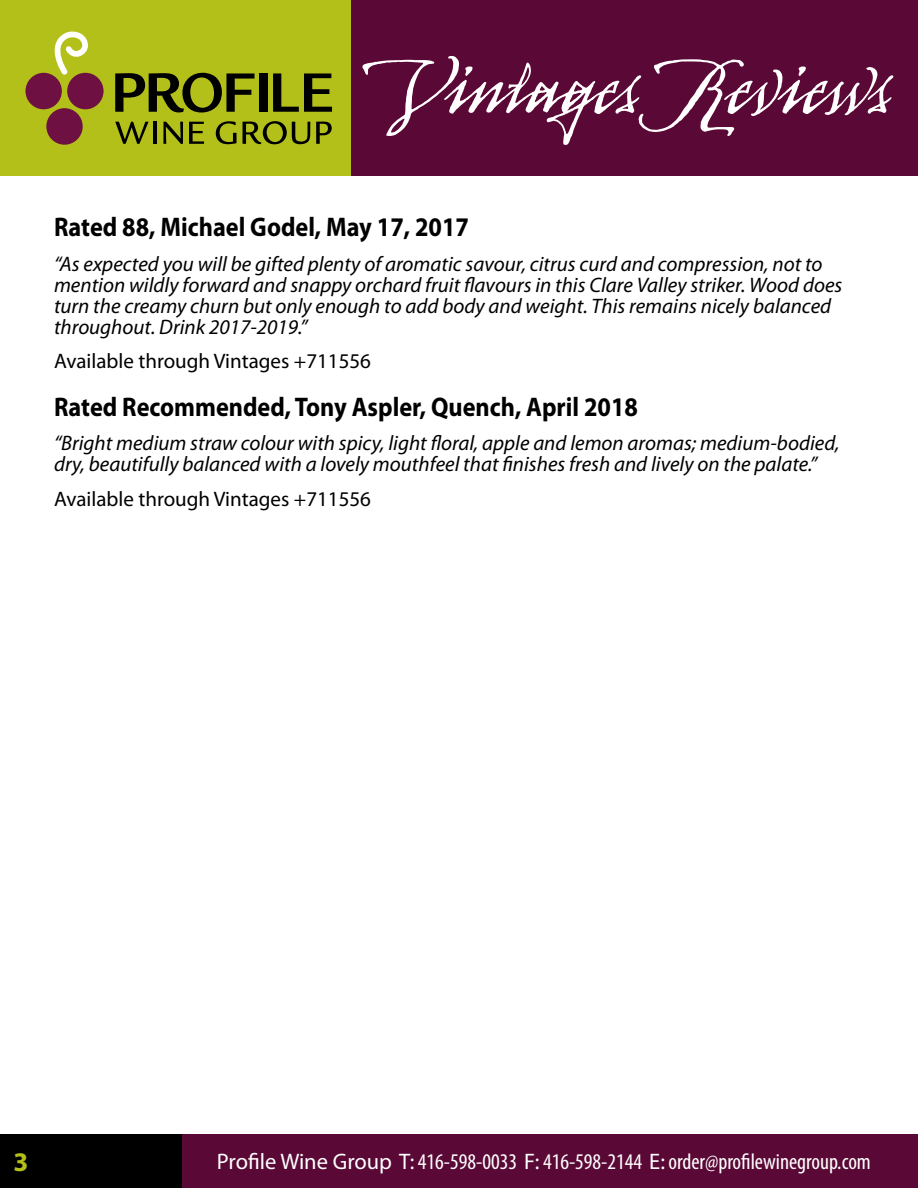
<style>
.page{position:relative;width:918px;height:1188px;background:#fff}
.page>*{position:absolute;margin:0;border:0;box-sizing:border-box;transform-origin:0 0}
.t1{font:112.5px "Arcana GMM Std Manuscript";color:#fff;scale:.9 1}
.t2{font:700 27px "Myriad Pro";color:#000;scale:.9 1}
.t3{font:700 27px "Myriad Pro";color:#b4c01a}
.t4{font:condensed 22.5px "Myriad Pro";color:#fff}
.t5{font:italic 21px/21px "Myriad Pro";color:#000}
.t6{font:21px "Myriad Pro";color:#000}
.s1{font-stretch:normal}
</style>
<div class="page">
<div style="left:0;top:0;width:351px;height:176px;background:#b4c01a"></div>
<div style="left:178px;top:1134px;width:740px;height:54px;background:#5a0835"></div>
<div style="left:351px;top:0;width:567px;height:176px;background:#5a0835"></div>
<div style="left:0;top:1134px;width:181px;height:54px;background:#000"></div>
<svg style="left:115px;top:73px;width:140px;height:40px"></svg>
<div style="left:259px;top:73px;width:8px;height:39px;background:#000"></div>
<svg style="left:273px;top:73px;width:59px;height:39px"></svg>
<svg style="left:115px;top:122px;width:34px;height:22px"></svg>
<hr style="left:154px;top:122px;width:3px;height:22px;background:#000">
<svg style="left:163px;top:122px;width:20px;height:22px"></svg>
<svg style="left:189px;top:122px;width:15px;height:22px"></svg>
<svg style="left:216px;top:121px;width:21px;height:23px"></svg>
<svg style="left:243px;top:121px;width:67px;height:23px"></svg>
<svg style="left:316px;top:122px;width:16px;height:22px"></svg>
<div style="left:46px;top:108px;width:37px;height:37px;background:#6e1042;border-radius:50%"></div>
<div style="left:26px;top:73px;width:36px;height:36px;background:#6e1042;border-radius:50%"></div>
<div style="left:67px;top:73px;width:37px;height:36px;background:#6e1042;border-radius:50%"></div>
<svg style="left:54px;top:32px;width:34px;height:43px"></svg>
<h1 class="t1" style="left:383px;top:33px;width:565px">Vintages Reviews</h1>
<p class="t2" style="left:54px;top:210px;width:463px">Rated 88, Michael Godel, May 17, 2017</p>
<p class="t5" style="left:54px;top:253px;width:790px">“As expected you will be gifted plenty of aromatic savour, citrus curd and compression, not to mention wildly forward and snappy orchard fruit flavours in this Clare Valley striker. Wood does turn the creamy churn but only enough to add body and weight. This remains nicely balanced throughout. Drink 2017-2019.”</p>
<p class="t6" style="left:54px;top:348px;width:318px">Available through Vintages +711556</p>
<p class="t2" style="left:54px;top:389px;width:650px">Rated Recommended, Tony Aspler, Quench, April 2018</p>
<p class="t5" style="left:54px;top:432px;width:787px">“Bright medium straw colour with spicy, light floral, apple and lemon aromas; medium-bodied, dry, beautifully balanced with a lovely mouthfeel that finishes fresh and lively on the palate.”</p>
<p class="t6" style="left:54px;top:486px;width:318px">Available through Vintages +711556</p>
<p class="t3" style="left:14px;top:1144px;width:16px">3</p>
<p class="t4" style="left:217px;top:1148px;width:655px"><span class="s1">Profile Wine Group T:</span> 416-598-0033 <span class="s1">F:</span> 416-598-2144 <span class="s1">E:</span> order@profilewinegroup.com</p>
</div>
